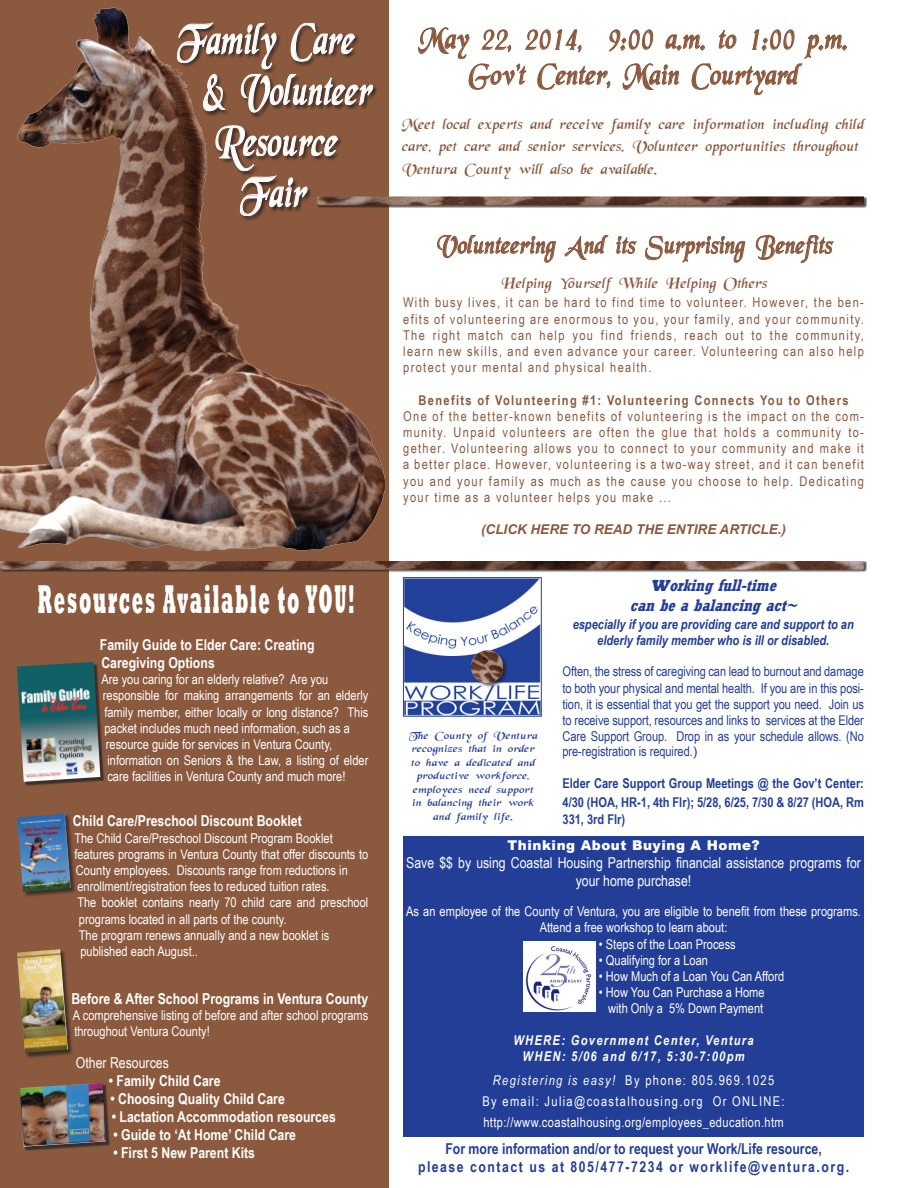
<style>
.page{position:relative;width:918px;height:1188px;background:#fff}
.page>*{position:absolute;margin:0;border:0;box-sizing:border-box;transform-origin:0 0}
.t1{font:italic 43.8px "Schwarzwald";color:#fff;scale:.68 1}
.t2{font:800 41.25px "Rockwell";letter-spacing:.11em;color:#fff;scale:.4 1}
.t3{font:italic 29.55px/36px "Schwarzwald";color:#8b593d;text-align:center;scale:.81 1}
.t4{font:italic 25.8px "Schwarzwald";color:#8b593d;scale:.81 1}
.t5{font:italic 700 condensed 16.5px/19.5px "Rockwell";color:#233e96;text-align:center}
.t6{font:700 15px/18px "Arial Narrow";color:#fff}
.t7{font:italic 15px/22.5px "Schwarzwald";letter-spacing:-.005em;color:#8b593d}
.t8{font:700 15px/18px "Arial Narrow";color:#233e96;text-align:center}
.t9{font:15px/18px "Arial Narrow";color:#fff;text-align:center}
.t10{font:13.5px/16.2px "Arial Narrow";color:#fff;text-align:center}
.t11{font:13.5px/16.2px "Arial Narrow";letter-spacing:.1em;color:#8b593d;text-align:justify}
.t12{font:13.5px/15.9px "Arial Narrow";letter-spacing:-.005em;color:#233e96;text-align:justify}
.t13{font:13.5px/21px "Arial Narrow";letter-spacing:.1em;color:#fff;text-align:center}
.t14{font:700 13.5px/19.5px "Arial Narrow";color:#233e96}
.t15{font:italic 700 13.5px/16.2px "Arial Narrow";color:#233e96;text-align:center}
.t16{font:italic 700 13.5px/16.2px "Arial Narrow";letter-spacing:.1em;color:#fff;text-align:center}
.t17{font:700 13.5px "Arial Narrow";letter-spacing:.1em;color:#8b593d}
.t18{font:italic 700 13.5px "Arial";color:#8b593d}
.t19{font:900 13.5px "Arial";letter-spacing:.04em;color:#fff}
.t20{font:italic 10.5px/13.5px "Schwarzwald";color:#233e96;text-align:center;scale:1.14 1}
.s1{font-size:11.25px}
.s2{font-weight:800;font-stretch:normal}
.s3{font-family:"Arial"}
.s4{font-style:italic}
</style>
<div class="page">
<div style="left:0;top:0;width:389px;height:1188px;background:#8b593d"></div>
<img style="left:0;top:7px;width:385px;height:544px">
<div style="left:403px;top:836px;width:461px;height:300px;background:#233e96"></div>
<img style="left:524px;top:941px;width:72px;height:71px">
<div style="left:21px;top:1085px;width:90px;height:66px;background:#231f20;opacity:.75"></div>
<img style="left:20px;top:1083px;width:86px;height:64px">
<div style="left:19px;top:664px;width:86px;height:122px;background:#231f20;opacity:.75"></div>
<img style="left:17px;top:662px;width:83px;height:120px">
<img style="left:405px;top:579px;width:135px;height:135px">
<div style="left:403px;top:577px;width:139px;height:139px;border:1px solid #20419a"></div>
<div style="left:472px;top:651px;width:37px;height:37px;background:#231f20;opacity:.75"></div>
<img style="left:471px;top:651px;width:32px;height:31px">
<div style="left:177px;top:23px;width:202px;height:199px;background:#231f20;opacity:.75"></div>
<svg style="left:176px;top:21px;width:198px;height:92px"></svg>
<svg style="left:213px;top:122px;width:126px;height:94px"></svg>
<div style="left:317px;top:197px;width:550px;height:11px;background:#231f20;opacity:.75"></div>
<img style="left:317px;top:196px;width:547px;height:9px">
<div style="left:0;top:561px;width:867px;height:11px;background:#231f20;opacity:.75"></div>
<img style="left:0;top:561px;width:864px;height:9px">
<div style="left:17px;top:949px;width:57px;height:110px;background:#231f20;opacity:.75"></div>
<img style="left:17px;top:949px;width:51px;height:104px">
<svg style="left:437px;top:235px;width:119px;height:28px"></svg>
<svg style="left:564px;top:235px;width:45px;height:25px"></svg>
<svg style="left:616px;top:236px;width:21px;height:18px"></svg>
<svg style="left:645px;top:235px;width:101px;height:28px"></svg>
<svg style="left:755px;top:234px;width:79px;height:29px"></svg>
<svg style="left:418px;top:27px;width:429px;height:68px"></svg>
<div style="left:17px;top:814px;width:60px;height:84px;background:#231f20;opacity:.75"></div>
<img style="left:17px;top:814px;width:54px;height:78px">
<h1 class="t1" style="left:176px;top:15px;width:277px">Family Care</h1>
<h1 class="t1" style="left:202px;top:66px;width:263px">&amp; Volunteer</h1>
<h1 class="t1" style="left:213px;top:117px;width:197px">Resource</h1>
<h1 class="t1" style="left:238px;top:168px;width:113px">Fair</h1>
<h2 class="t2" style="left:38px;top:575px;width:794px">Resources Available to YOU!</h2>
<p class="t6" style="left:100px;top:635px;width:216px">Family Guide to Elder Care: Creating<br>Caregiving Options</p>
<p class="t10" style="left:101px;top:671px;width:229px">Are you caring for an elderly relative? Are you</p>
<p class="t10" style="left:103px;top:687px;width:267px">responsible for making arrangements for an elderly</p>
<p class="t10" style="left:104px;top:703px;width:265px">family member, either locally or long distance? This</p>
<p class="t10" style="left:104px;top:719px;width:247px">packet includes much need information, such as a</p>
<p class="t10" style="left:106px;top:736px;width:228px">resource guide for services in Ventura County,</p>
<p class="t10" style="left:107px;top:752px;width:262px">information on Seniors &amp; the Law, a listing of elder</p>
<p class="t10" style="left:107px;top:768px;width:240px">care facilities in Ventura County and much more!</p>
<p class="t6" style="left:73px;top:811px;width:230px">Child Care/Preschool Discount Booklet</p>
<p class="t10" style="left:74px;top:829px;width:260px">The Child Care/Preschool Discount Program Booklet</p>
<p class="t10" style="left:74px;top:845px;width:295px">features programs in Ventura County that offer discounts to</p>
<p class="t10" style="left:76px;top:862px;width:273px">County employees. Discounts range from reductions in</p>
<p class="t10" style="left:77px;top:878px;width:254px">enrollment/registration fees to reduced tuition rates.</p>
<p class="t10" style="left:77px;top:894px;width:293px">The booklet contains nearly 70 child care and preschool</p>
<p class="t10" style="left:79px;top:910px;width:209px">programs located in all parts of the county.</p>
<p class="t10" style="left:79px;top:926px;width:252px">The program renews annually and a new booklet is</p>
<p class="t10" style="left:80px;top:943px;width:119px">published each August..</p>
<p class="t6" style="left:71px;top:989px;width:298px">Before &amp; After School Programs in Ventura County</p>
<p class="t10" style="left:73px;top:1006px;width:297px;text-align:left">A comprehensive listing of before and after school programs throughout Ventura County!</p>
<p class="t9" style="left:76px;top:1053px;width:94px">Other Resources</p>
<p class="t6" style="left:109px;top:1071px;width:113px">• Family Child Care</p>
<p class="t6" style="left:110px;top:1089px;width:176px">• Choosing Quality Child Care</p>
<p class="t6" style="left:112px;top:1107px;width:225px">• Lactation Accommodation resources</p>
<p class="t6" style="left:113px;top:1125px;width:184px">• Guide to ‘At Home’ Child Care</p>
<p class="t6" style="left:113px;top:1143px;width:143px">• First 5 New Parent Kits</p>
<h3 class="t3" style="left:418px;top:22px;width:539px">May 22, 2014, 9:00 a.m. to 1:00 p.m.<br>Gov’t Center, Main Courtyard</h3>
<p class="t7" style="left:401px;top:113px;width:464px">Meet local experts and receive family care information including child care, pet care and senior services. Volunteer opportunities throughout<br>Ventura County will also be available.</p>
<h3 class="t4" style="left:436px;top:230px;width:497px">Volunteering And its Surp rising Benefits</h3>
<p class="t7" style="left:500px;top:273px;width:271px">Helping Yourself While Helping Others</p>
<p class="t11" style="left:403px;top:294px;width:462px">With busy lives, it can be hard to find time to volunteer. However, the ben&shy;efits of volunteering are enormous to you, your family, and your community.<br>The right match can help you find friends, reach out to the community, learn new skills, and even advance your career. Volunteering can also help protect your mental and physical health.</p>
<p class="t17" style="left:419px;top:390px;width:431px">Benefits of Volunteering #1: Volunteering Connects You to Others</p>
<p class="t11" style="left:403px;top:407px;width:462px">One of the better-known benefits of volunteering is the impact on the com&shy;munity. Unpaid volunteers are often the glue that holds a community to&shy;gether. Volunteering allows you to connect to your community and make it a better place. However, volunteering is a two-way street, and it can benefit you and your family as much as the cause you choose to help. Dedicating your time as a volunteer helps you make ...</p>
<p class="t18" style="left:481px;top:520px;width:307px">(CLICK HERE TO READ THE ENTIRE ARTICLE.)</p>
<p class="t20" style="left:408px;top:729px;width:117px">The County of Ventura recognizes that in order to have a dedicated and productive workforce, employees need support in balancing their work and family life<span class="s1">.</span></p>
<p class="t5" style="left:630px;top:576px;width:173px"><span class="s2">W</span>orkingfull-time canbeabalancingact~</p>
<p class="t15" style="left:573px;top:615px;width:283px">especially if you are providing care and support to an elderly family member who is ill or disabled.</p>
<p class="t12" style="left:563px;top:663px;width:303px">Often, the stress of caregiving can lead to burnout and damage to both your physical and mental health. If you are in this posi&shy;tion, it is essential that you get the support you need. Join us to receive support, resources and links to services at the Elder Care Support Group. Drop in as your schedule allows. (No pre-registration is required.<span class="s3">)</span></p>
<p class="t14" style="left:563px;top:773px;width:303px">Elder Care Support Group Meetings @ the Gov’t Center:<br>4/30 (HOA, HR-1, 4th Flr); 5/28, 6/25, 7/30 &amp; 8/27 (HOA, Rm</p>
<p class="t14" style="left:563px;top:809px;width:64px">331, 3rd Flr)</p>
<p class="t19" style="left:507px;top:836px;width:254px">Thinking About Buying A Home?</p>
<p class="t9" style="left:406px;top:854px;width:456px">Save $$ by using Coastal Housing Partnership financial assistance programs for your home purchase!</p>
<p class="t10" style="left:406px;top:903px;width:456px">As an employee of the County of Ventura, you are eligible to benefit from these programs.<br>Attend a free workshop to learn about:</p>
<p class="t10" style="left:599px;top:935px;width:138px">• Steps of the Loan Process</p>
<p class="t10" style="left:599px;top:951px;width:111px">• Qualifying for a Loan</p>
<p class="t10" style="left:599px;top:968px;width:187px">• How Much of a Loan You Can Afford</p>
<p class="t10" style="left:599px;top:984px;width:167px">• How You Can Purchase a Home with Only a 5% Down Payment</p>
<p class="t16" style="left:513px;top:1031px;width:242px">WHERE: Government Center, Ventura<br>WHEN: 5/06 and 6/17, 5:30-7:00pm</p>
<p class="t13" style="left:483px;top:1069px;width:304px"><span class="s4">Registering is easy!</span> By phone: 805.969.1025<br>By email: Julia@coastalhousing.org Or ONLINE: http://www.coastalhousing.org/employees_education.htm</p>
<p class="t8" style="left:418px;top:1139px;width:433px">For more information and/or to request your Work/Life resource,<br>please contact us at 805/477-7234 or worklife@ventura.org.</p>
</div>
